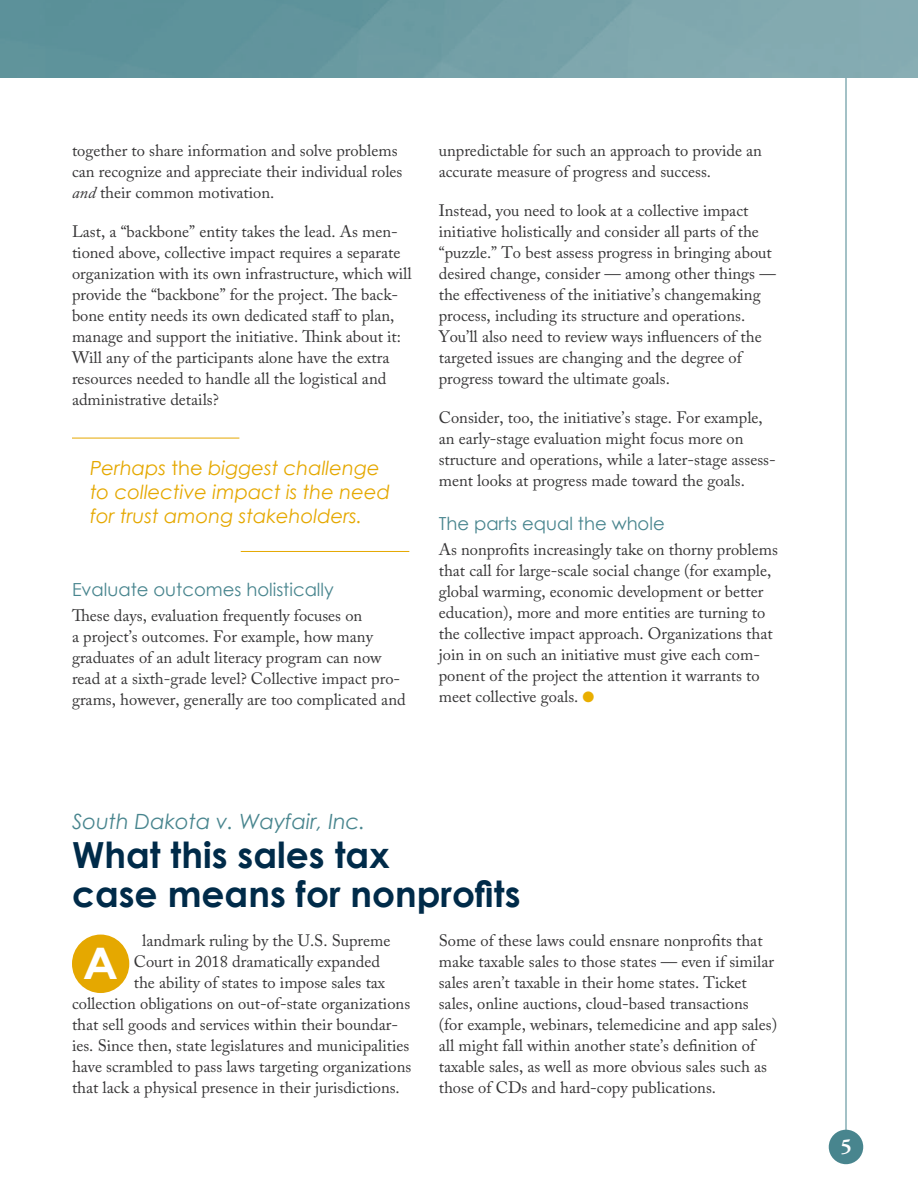
<style>
.page{position:relative;width:918px;height:1188px;background:#fff}
.page>*{position:absolute;margin:0;border:0;box-sizing:border-box;transform-origin:0 0}
.t1{font:700 43.5px "Century Gothic";color:#fff;scale:1.1 1}
.t2{font:700 36px/39px "Century Gothic";color:#002b49}
.t3{font:italic 21px "Century Gothic";color:#48858e}
.t4{font:700 21px "Adobe Garamond Pro";color:#fff}
.t5{font:italic 19.5px/24px "Century Gothic";color:#e5a800}
.t6{font:18px "Century Gothic";color:#48858e}
.t7{font:16.5px/21px "Adobe Caslon Pro";color:#363536}
.s1{font-style:italic}
.s2{font-style:normal}
.s3{color:#e9ae00}
</style>
<div class="page">
<hr style="left:846px;top:78px;width:1px;height:1054px;background:#48858e">
<div style="left:829px;top:1130px;width:34px;height:34px;background:#48858e;border-radius:50%"></div>
<img style="left:0;top:0;width:918px;height:78px">
<div style="left:72px;top:935px;width:57px;height:58px;background:#e5a800;border-radius:50%"></div>
<hr style="left:241px;top:551px;width:168px;height:1px;background:#e5a800">
<hr style="left:72px;top:438px;width:167px;height:1px;background:#e5a800">
<p class="t7" style="left:72px;top:140px;width:332px">together to share information and solve problems can recognize and appreciate their individual roles <span class="s1">and</span> their common motivation.</p>
<p class="t7" style="left:72px;top:221px;width:341px">Last, a “backbone” entity takes the lead. As men&shy;tioned above, collective impact requires a separate organization with its own infrastructure, which will provide the “backbone” for the project. The back&shy;bone entity needs its own dedicated staff to plan, manage and support the initiative. Think about it:<br>Will any of the participants alone have the extra resources needed to handle all the logistical and administrative details?</p>
<p class="t5" style="left:90px;top:456px;width:302px">Perhaps <span class="s2">the</span> biggest challenge to collective impact is the need for trust among stakeholders.</p>
<p class="t6" style="left:72px;top:578px;width:263px">Evaluate outcomes holistically</p>
<p class="t7" style="left:72px;top:605px;width:335px">These days, evaluation frequently focuses on<br>a project’s outcomes. For example, how many graduates of an adult literacy program can now read at a sixth-grade level? Collective impact pro&shy;grams, however, generally are too complicated and</p>
<p class="t7" style="left:439px;top:140px;width:325px">unpredictable for such an approach to provide an accurate measure of progress and success.</p>
<p class="t7" style="left:439px;top:200px;width:339px">Instead, you need to look at a collective impact initiative holistically and consider all parts of the “puzzle.” To best assess progress in bringing about desired change, consider — among other things — the effectiveness of the initiative’s changemaking process, including its structure and operations.<br>You’ll also need to review ways influencers of the targeted issues are changing and the degree of progress toward the ultimate goals.</p>
<p class="t7" style="left:439px;top:407px;width:339px">Consider, too, the initiative’s stage. For example, an early-stage evaluation might focus more on structure and operations, while a later-stage assess&shy;ment looks at progress made toward the goals.</p>
<p class="t6" style="left:439px;top:512px;width:227px">The parts equal the whole</p>
<p class="t7" style="left:439px;top:539px;width:341px">As nonprofits increasingly take on thorny problems that call for large-scale social change (for example, global warming, economic development or better education), more and more entities are turning to the collective impact approach. Organizations that join in on such an initiative must give each com&shy;ponent of the project the attention it warrants to meet collective goals. <span class="s3">●</span></p>
<p class="t3" style="left:72px;top:809px;width:295px">South Dakota v. Wayfair, Inc.</p>
<h2 class="t2" style="left:72px;top:835px;width:450px">What this sales tax<br>case means for nonprofits</h2>
<p class="t7" style="left:142px;top:930px;width:250px">landmark ruling by the U.S. Supreme</p>
<p class="t7" style="left:134px;top:951px;width:248px">Court in 2018 dramatically expanded</p>
<p class="t7" style="left:134px;top:972px;width:253px">the ability of states to impose sales tax</p>
<p class="t7" style="left:72px;top:993px;width:340px">collection obligations on out-of-state organizations</p>
<p class="t7" style="left:72px;top:1014px;width:328px">that sell goods and services within their boundar-</p>
<p class="t7" style="left:72px;top:1035px;width:339px">ies. Since then, state legislatures and municipalities</p>
<p class="t7" style="left:72px;top:1056px;width:341px">have scrambled to pass laws targeting organizations</p>
<p class="t7" style="left:72px;top:1077px;width:329px">that lack a physical presence in their jurisdictions.</p>
<p class="t7" style="left:439px;top:930px;width:340px">Some of these laws could ensnare nonprofits that make taxable sales to those states — even if similar sales aren’t taxable in their home states. Ticket sales, online auctions, cloud-based transactions (for example, webinars, telemedicine and app sales) all might fall within another state’s definition of taxable sales, as well as more obvious sales such as those of CDs and hard-copy publications.</p>
<h1 class="t1" style="left:83px;top:936px;width:34px">A</h1>
<p class="t4" style="left:841px;top:1134px;width:12px">5</p>
</div>
